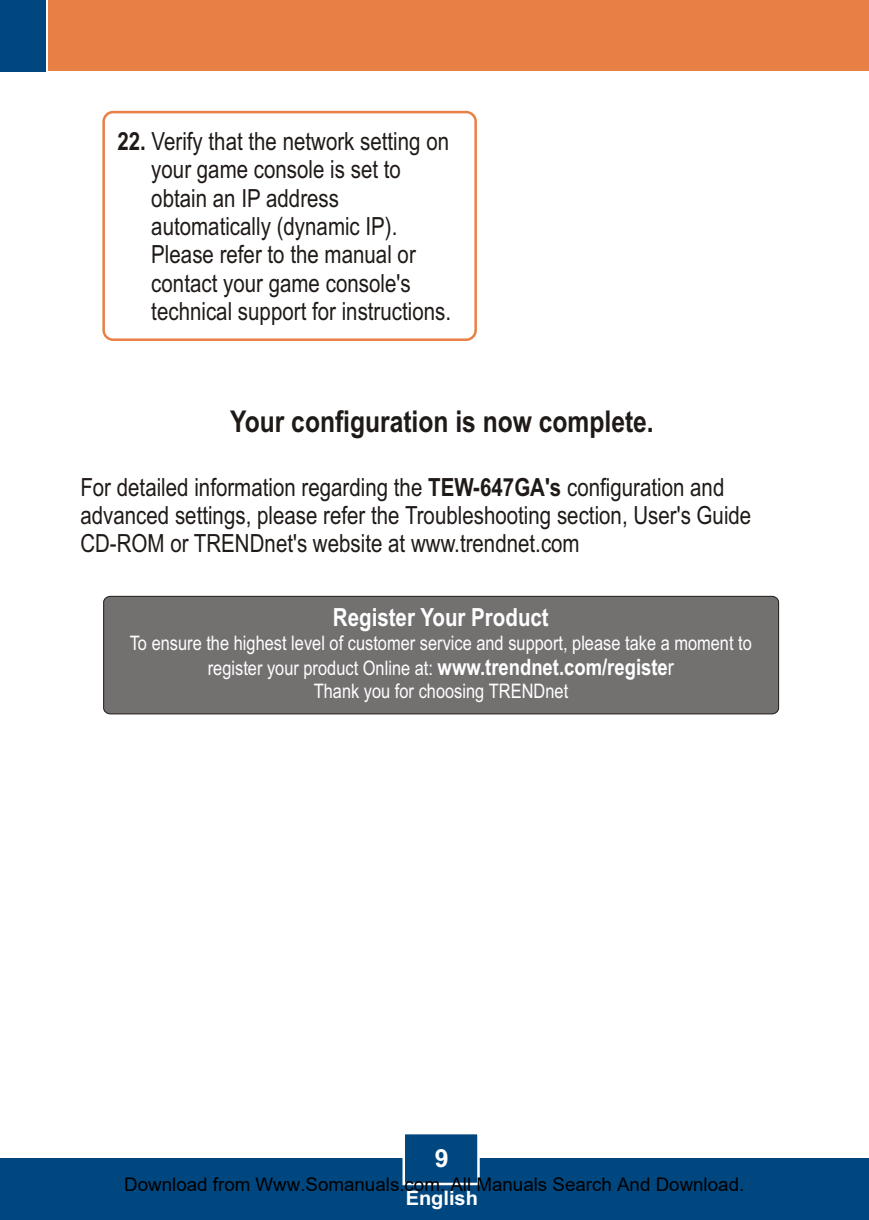
<style>
.page{position:relative;width:869px;height:1220px;background:#fff}
.page>*{position:absolute;margin:0;border:0;box-sizing:border-box;transform-origin:0 0}
.t1{font:700 30px "Arial Narrow";color:#1f1a17}
.t2{font:25px/28.2px "Arial Narrow";color:#1f1a17}
.t3{font:700 25px "Arial Narrow";color:#fff}
.t4{font:700 25px "Arial";color:#fff}
.t5{font:20px/25.2px "Arial Narrow";color:#fff;text-align:center}
.t6{font:700 20px "Arial";color:#fff}
.t7{font:18.75px "Arial";color:#000}
.s1{font-weight:700}
.s2{font-weight:700;font-size:22.5px}
.s3{font-size:22.5px}
</style>
<div class="page">
<div style="left:0;top:1158px;width:869px;height:61px;background:#004780"></div>
<div style="left:48px;top:0;width:821px;height:71px;background:#e88045"></div>
<div style="left:0;top:0;width:45px;height:71px;background:#004780"></div>
<svg style="left:402px;top:1134px;width:78px;height:52px"></svg>
<div style="left:102px;top:111px;width:375px;height:230px;background:#fff;border:3px solid #e88045;border-radius:9px"></div>
<div style="left:103px;top:596px;width:675px;height:118px;background:#737070;border:1px solid #1f1a17;border-radius:6px"></div>
<p class="t2" style="left:151px;top:129px;width:301px;text-indent:-34px"><span class="s1">22.</span> Verify that the network setting on your game console is set to obtain an IP address automatically (dynamic IP).<br>Please refer to the manual or contact your game console's technical support for instructions.</p>
<p class="t1" style="left:230px;top:409px;width:425px">Your configuration is now complete.</p>
<p class="t2" style="left:80px;top:475px;width:672px">For detailed information regarding the <span class="s1">TEW-647GA's</span> configuration and advanced settings, please refer the Troubleshooting section, User's Guide<br>CD-ROM or TRENDnet's website at www.trendnet.com</p>
<p class="t3" style="left:333px;top:607px;width:217px">Register Your Product</p>
<p class="t5" style="left:130px;top:631px;width:623px">To ensure the highest level of customer service and support, please take a moment to register your product Online at: <span class="s2">www.trendnet.com/registe</span><span class="s3">r</span></p>
<p class="t5" style="left:314px;top:680px;width:256px">Thank you for choosing TRENDnet</p>
<p class="t4" style="left:434px;top:1149px;width:15px">9</p>
<p class="t7" style="left:124px;top:1173px;width:621px">Download from Www.Somanuals.com. All Manuals Search And Download.</p>
<p class="t6" style="left:405px;top:1190px;width:74px">English</p>
</div>
